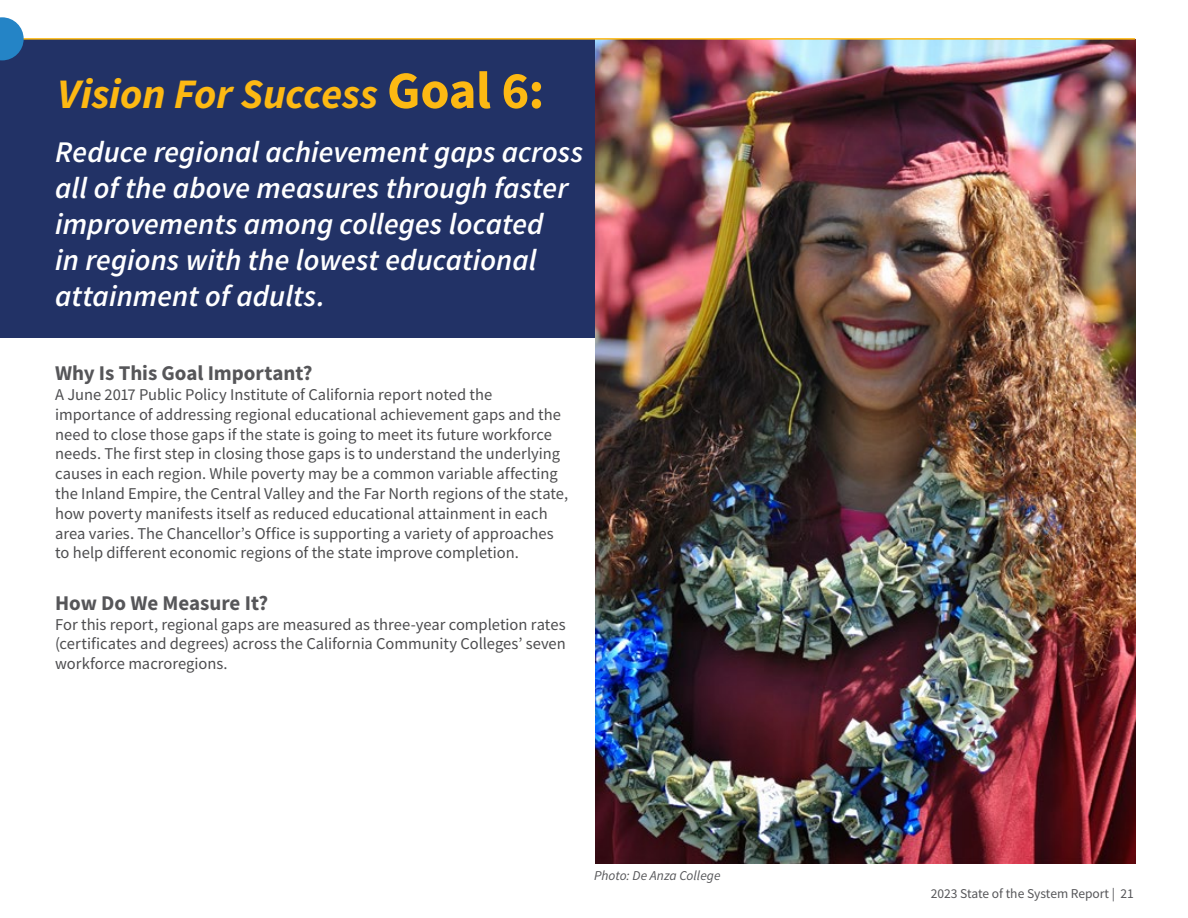
<style>
.page{position:relative;width:1188px;height:918px;background:#fff}
.page>*{position:absolute;margin:0;border:0;box-sizing:border-box;transform-origin:0 0}
.t1{font:italic 700 42px "Source Sans Pro";letter-spacing:-.005em;color:#fdb913}
.H1_Sub_Text{font:italic 600 30px/36px "Source Sans Pro";letter-spacing:.005em;color:#fff}
.H2_Grey{font:700 21px "Source Sans Pro";letter-spacing:-.005em;color:#565659}
.SOS_body_measures{font:16.5px/19.8px "Source Sans Pro";color:#4d4d4f}
.t2{font:13.5px "Source Sans Pro";color:#565659}
.Photo_Caption{font:italic 13.5px "Source Sans Pro";color:#565659}
.s1{font-style:normal;font-size:52.5px}
</style>
<div class="page">
<div style="left:0;top:39px;width:596px;height:299px;background:#223266"></div>
<img style="left:595px;top:40px;width:540px;height:824px">
<hr style="left:3px;top:38px;width:1132px;height:2px;background:#fdb913">
<svg style="left:0;top:17px;width:24px;height:43px"></svg>
<h1 class="t1" style="left:57px;top:66px;width:488px">Vision For Success <span class="s1">Goal 6:</span></h1>
<p class="H1_Sub_Text" style="left:55px;top:134px;width:530px">Reduce regional achievement gaps across all of the above measures through faster improvements among colleges located<br>in regions with the lowest educational attainment of adults.</p>
<h2 class="H2_Grey" style="left:55px;top:359px;width:259px">Why Is This Goal Important?</h2>
<p class="SOS_body_measures" style="left:55px;top:385px;width:515px">A June 2017 Public Policy Institute of California report noted the importance of addressing regional educational achievement gaps and the need to close those gaps if the state is going to meet its future workforce needs. The first step in closing those gaps is to understand the underlying causes in each region. While poverty may be a common variable affecting the Inland Empire, the Central Valley and the Far North regions of the state, how poverty manifests itself as reduced educational attainment in each area varies. The Chancellor’s Office is supporting a variety of approaches to help different economic regions of the state improve completion.</p>
<h2 class="H2_Grey" style="left:55px;top:589px;width:214px">How Do We Measure It?</h2>
<p class="SOS_body_measures" style="left:55px;top:614px;width:512px;text-align:justify">For this report, regional gaps are measured as three-year completion rates (certificates and degrees) across the California Community Colleges’ seven workforce macroregions.</p>
<p class="Photo_Caption" style="left:594px;top:866px;width:128px">Photo: De Anza College</p>
<p class="t2" style="left:931px;top:885px;width:205px">2023 State of the System Report | 21</p>
</div>
